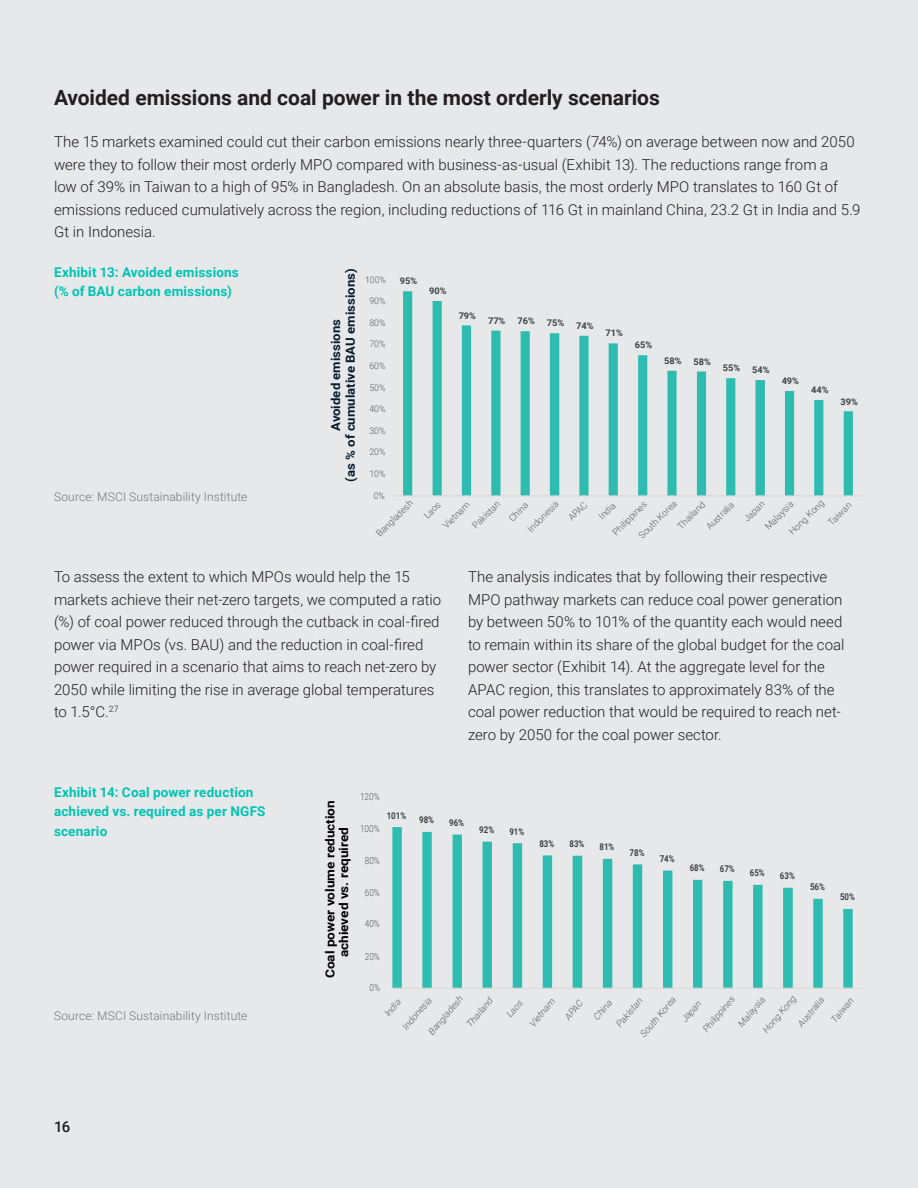
<style>
.page{position:relative;width:918px;height:1188px;background:#e6e8ea}
.page>*{position:absolute;margin:0;border:0;box-sizing:border-box;transform-origin:0 0}
.Inner_Page_Title{font:700 21px "Roboto";color:#231f20}
.t1{font:300 15px/22.5px "Roboto";color:#231f20}
.t2{font:500 15px "Roboto";color:#231f20}
.Chart_Title{font:700 13.5px/19.5px "Roboto";letter-spacing:.01em;color:#00c4b3}
.t3{font:700 12.45px/15px "Roboto";color:#081c2a;text-align:center;scale:1.06 1}
.t4{font:700 12.45px/13.8px "Roboto";color:#010101;text-align:center;scale:1.09 1}
.Footnote{font:300 12px "Roboto";letter-spacing:.01em;color:#73787c}
.t5{font:300 9.75px "Roboto";color:#595a5a;scale:.84 1}
.t6{font:700 9.3px "Roboto";color:#414141;scale:.84 1}
.t7{font:300 9.15px "Roboto";color:#595a5a}
.t8{font:italic 300 9.15px "Roboto";color:#595a5a}
.t9{font:700 9.15px "Roboto";color:#414141}
.t10{font:300 9.15px "Roboto";color:#595a5a;scale:.95 1}
</style>
<div class="page">
<svg style="left:403px;top:291px;width:450px;height:204px"></svg>
<hr style="left:393px;top:495px;width:470px;height:1px;background:#d9d9d8">
<svg style="left:392px;top:827px;width:461px;height:161px"></svg>
<hr style="left:391px;top:988px;width:472px;height:1px;background:#d9d9d8">
<p class="Inner_Page_Title" style="left:54px;top:83px;width:607px">Avoided emissions and coal power in the most orderly scenarios</p>
<p class="t1" style="left:54px;top:130px;width:808px">The 15 markets examined could cut their carbon emissions nearly three-quarters (74%) on average between now and 2050 were they to follow their most orderly MPO compared with business-as-usual (Exhibit 13). The reductions range from a<br>low of 39% in Taiwan to a high of 95% in Bangladesh. On an absolute basis, the most orderly MPO translates to 160 Gt of emissions reduced cumulatively across the region, including reductions of 116 Gt in mainland China, 23.2 Gt in India and 5.9<br>Gt in Indonesia.</p>
<p class="Chart_Title" style="left:54px;top:262px;width:186px">Exhibit 13: Avoided emissions (% of BAU carbon emissions)</p>
<p class="Footnote" style="left:54px;top:488px;width:195px">Source: MSCI Sustainability Institute</p>
<p class="t3" style="left:328px;top:482px;width:202px;rotate:-90deg">Avoided emissions<br>(as % of cumulative BAU emissions)</p>
<p class="t10" style="left:365px;top:273px;width:23px">100%</p>
<p class="t10" style="left:369px;top:295px;width:18px">90%</p>
<p class="t10" style="left:369px;top:316px;width:18px">80%</p>
<p class="t10" style="left:369px;top:338px;width:18px">70%</p>
<p class="t10" style="left:369px;top:359px;width:18px">60%</p>
<p class="t10" style="left:369px;top:381px;width:18px">50%</p>
<p class="t10" style="left:369px;top:403px;width:18px">40%</p>
<p class="t10" style="left:369px;top:424px;width:18px">30%</p>
<p class="t10" style="left:369px;top:446px;width:18px">20%</p>
<p class="t10" style="left:369px;top:467px;width:18px">10%</p>
<p class="t9" style="left:400px;top:275px;width:19px">95%</p>
<p class="t9" style="left:429px;top:284px;width:19px">90%</p>
<p class="t9" style="left:459px;top:309px;width:19px">79%</p>
<p class="t9" style="left:488px;top:314px;width:19px">77%</p>
<p class="t9" style="left:517px;top:315px;width:19px">76%</p>
<p class="t9" style="left:547px;top:317px;width:19px">75%</p>
<p class="t9" style="left:576px;top:319px;width:19px">74%</p>
<p class="t9" style="left:606px;top:327px;width:19px">71%</p>
<p class="t9" style="left:635px;top:339px;width:19px">65%</p>
<p class="t9" style="left:664px;top:354px;width:19px">58%</p>
<p class="t9" style="left:694px;top:355px;width:19px">58%</p>
<p class="t9" style="left:723px;top:362px;width:19px">55%</p>
<p class="t9" style="left:752px;top:364px;width:19px">54%</p>
<p class="t9" style="left:782px;top:374px;width:19px">49%</p>
<p class="t9" style="left:811px;top:383px;width:19px">44%</p>
<p class="t9" style="left:840px;top:395px;width:19px">39%</p>
<p class="t10" style="left:374px;top:489px;width:13px">0%</p>
<p class="t7" style="left:373px;top:530px;width:49px;rotate:-45deg">Bangladesh</p>
<p class="t7" style="left:421px;top:512px;width:21px;rotate:-45deg">Laos</p>
<p class="t7" style="left:440px;top:522px;width:35px;rotate:-45deg">Vietnam</p>
<p class="t7" style="left:469px;top:522px;width:36px;rotate:-45deg">Pakistan</p>
<p class="t7" style="left:506px;top:515px;width:25px;rotate:-45deg">China</p>
<p class="t7" style="left:525px;top:526px;width:41px;rotate:-45deg">Indonesia</p>
<p class="t7" style="left:565px;top:515px;width:24px;rotate:-45deg">APAC</p>
<p class="t7" style="left:596px;top:513px;width:21px;rotate:-45deg">India</p>
<p class="t7" style="left:786px;top:529px;width:47px;rotate:-45deg">Hong Kong</p>
<p class="t7" style="left:825px;top:519px;width:30px;rotate:-45deg">Taiwan</p>
<p class="t7" style="left:636px;top:532px;width:51px;rotate:-45deg">South Korea</p>
<p class="t7" style="left:675px;top:523px;width:36px;rotate:-45deg">Thailand</p>
<p class="t7" style="left:703px;top:524px;width:37px;rotate:-45deg">Australia</p>
<p class="t7" style="left:741px;top:516px;width:27px;rotate:-45deg">Japan</p>
<p class="t7" style="left:762px;top:523px;width:37px;rotate:-45deg">Malaysia</p>
<p class="t7" style="left:610px;top:529px;width:45px;rotate:-45deg">Philippines</p>
<p class="t1" style="left:54px;top:565px;width:389px">To assess the extent to which MPOs would help the 15 markets achieve their net-zero targets, we computed a ratio (%) of coal power reduced through the cutback in coal-fired power via MPOs (vs. BAU) and the reduction in coal-fired power required in a scenario that aims to reach net-zero by 2050 while limiting the rise in average global temperatures to 1.5°C.<sup>27</sup></p>
<p class="t1" style="left:468px;top:565px;width:378px">The analysis indicates that by following their respective MPO pathway markets can reduce coal power generation by between 50% to 101% of the quantity each would need to remain within its share of the global budget for the coal power sector (Exhibit 14). At the aggregate level for the APAC region, this translates to approximately 83% of the coal power reduction that would be required to reach net&shy;zero by 2050 for the coal power sector.</p>
<p class="Chart_Title" style="left:54px;top:781px;width:213px">Exhibit 14: Coal power reduction achieved vs. required as per NGFS scenario</p>
<p class="Footnote" style="left:54px;top:1008px;width:195px">Source: MSCI Sustainability Institute</p>
<p class="t2" style="left:54px;top:1116px;width:18px">16</p>
<p class="t4" style="left:323px;top:978px;width:165px;rotate:-90deg">Coal power volume reduction achieved vs. required</p>
<p class="t5" style="left:360px;top:790px;width:25px">120%</p>
<p class="t5" style="left:360px;top:821px;width:25px">100%</p>
<p class="t6" style="left:387px;top:809px;width:25px">101%</p>
<p class="t5" style="left:365px;top:853px;width:20px">80%</p>
<p class="t5" style="left:365px;top:885px;width:20px">60%</p>
<p class="t5" style="left:365px;top:917px;width:20px">40%</p>
<p class="t5" style="left:365px;top:949px;width:20px">20%</p>
<p class="t5" style="left:369px;top:981px;width:14px">0%</p>
<p class="t6" style="left:419px;top:814px;width:19px">98%</p>
<p class="t6" style="left:449px;top:816px;width:19px">96%</p>
<p class="t6" style="left:479px;top:823px;width:19px">92%</p>
<p class="t6" style="left:509px;top:825px;width:19px">91%</p>
<p class="t6" style="left:539px;top:837px;width:19px">83%</p>
<p class="t6" style="left:570px;top:837px;width:19px">83%</p>
<p class="t6" style="left:600px;top:841px;width:19px">81%</p>
<p class="t6" style="left:630px;top:846px;width:19px">78%</p>
<p class="t6" style="left:660px;top:852px;width:19px">74%</p>
<p class="t6" style="left:690px;top:862px;width:19px">68%</p>
<p class="t6" style="left:720px;top:863px;width:19px">67%</p>
<p class="t6" style="left:750px;top:867px;width:19px">65%</p>
<p class="t6" style="left:780px;top:869px;width:19px">63%</p>
<p class="t6" style="left:810px;top:881px;width:19px">56%</p>
<p class="t6" style="left:840px;top:891px;width:19px">50%</p>
<p class="t8" style="left:425px;top:1030px;width:49px;rotate:-50deg">Bangladesh</p>
<p class="t8" style="left:463px;top:1022px;width:37px;rotate:-50deg">Thailand</p>
<p class="t8" style="left:503px;top:1012px;width:21px;rotate:-50deg">Laos</p>
<p class="t8" style="left:526px;top:1022px;width:36px;rotate:-50deg">Vietnam</p>
<p class="t8" style="left:561px;top:1015px;width:24px;rotate:-50deg">APAC</p>
<p class="t8" style="left:590px;top:1015px;width:25px;rotate:-50deg">China</p>
<p class="t8" style="left:613px;top:1022px;width:37px;rotate:-50deg">Pakistan</p>
<p class="t8" style="left:760px;top:1028px;width:47px;rotate:-50deg">Hong Kong</p>
<p class="t8" style="left:794px;top:1022px;width:37px;rotate:-50deg">Australia</p>
<p class="t8" style="left:828px;top:1017px;width:31px;rotate:-50deg">Taiwan</p>
<p class="t8" style="left:637px;top:1032px;width:52px;rotate:-50deg">South Korea</p>
<p class="t8" style="left:678px;top:1017px;width:27px;rotate:-50deg">Japan</p>
<p class="t8" style="left:699px;top:1027px;width:46px;rotate:-50deg">Philippines</p>
<p class="t8" style="left:735px;top:1022px;width:38px;rotate:-50deg">Malaysia</p>
<p class="t8" style="left:381px;top:1011px;width:21px;rotate:-50deg">India</p>
<p class="t8" style="left:399px;top:1025px;width:41px;rotate:-50deg">Indonesia</p>
</div>
